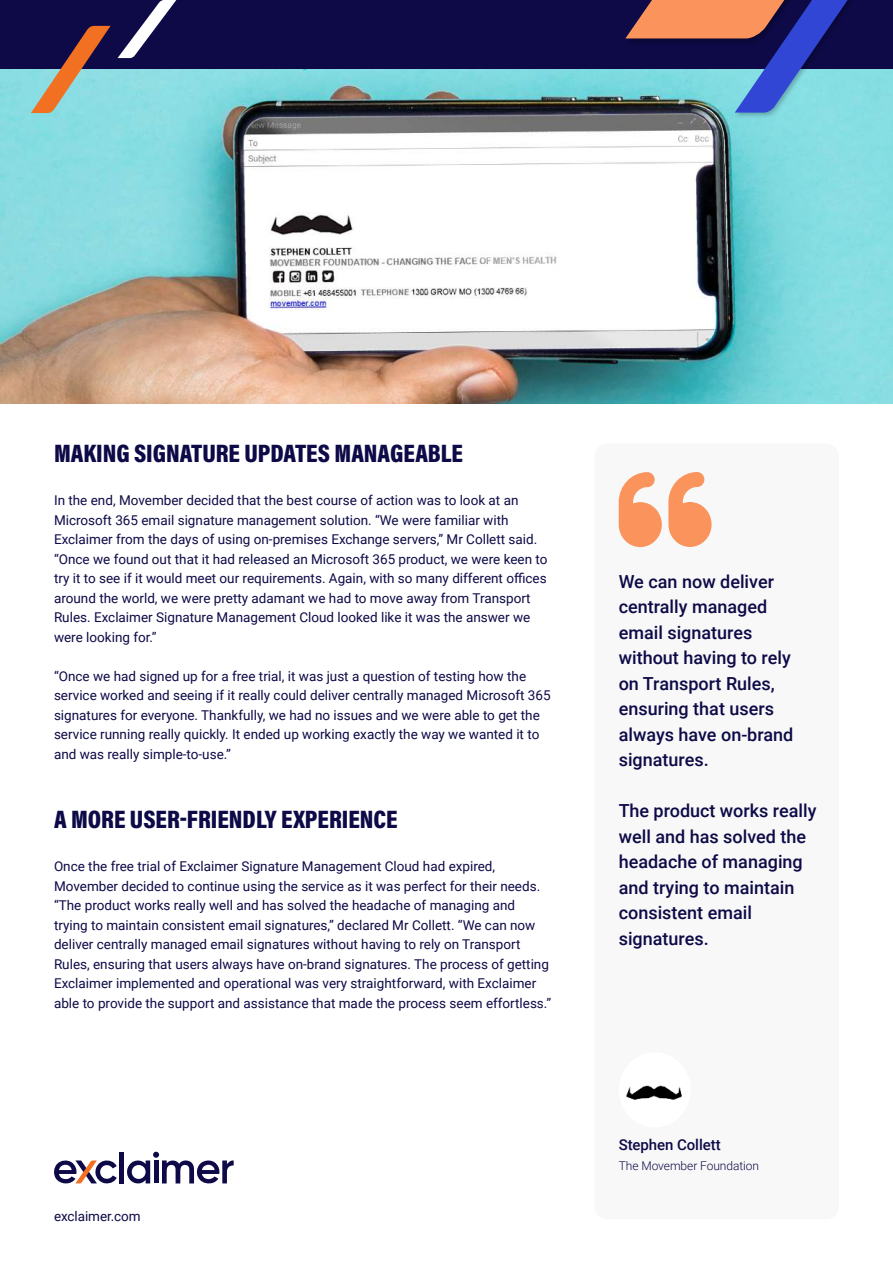
<style>
.page{position:relative;width:893px;height:1263px;background:#fff}
.page>*{position:absolute;margin:0;border:0;box-sizing:border-box;transform-origin:0 0}
.t1{font:900 25.5px "Acumin Pro Cond";color:#0d0a47}
.t2{font:500 18px/25.5px "Roboto";color:#0d0a47}
.t3{font:500 15px "Roboto";letter-spacing:-.005em;color:#0d0a47}
.t4{font:13.5px/19.5px "Roboto";color:#0d0a47}
.t5{font:300 12px "Roboto";letter-spacing:-.005em;color:#0d0a47}
</style>
<div class="page">
<div style="left:0;top:0;width:893px;height:77px;background:#0d0a47"></div>
<div style="left:594px;top:444px;width:245px;height:775px;background:#f8f8f8;border-radius:13px"></div>
<svg style="left:619px;top:472px;width:43px;height:75px"></svg>
<svg style="left:668px;top:472px;width:44px;height:75px"></svg>
<img style="left:0;top:69px;width:893px;height:334px">
<div style="left:619px;top:1052px;width:72px;height:75px;background:#fff;border-radius:50%"></div>
<svg style="left:31px;top:26px;width:80px;height:87px"></svg>
<div style="left:733px;top:0;width:145px;height:119px;background:#000;opacity:.25"></div>
<svg style="left:625px;top:0;width:268px;height:113px"></svg>
<svg style="left:118px;top:0;width:58px;height:58px"></svg>
<svg style="left:54px;top:1160px;width:63px;height:24px"></svg>
<hr style="left:120px;top:1152px;width:4px;height:31px;background:#0d0a47">
<svg style="left:127px;top:1152px;width:107px;height:32px"></svg>
<img style="left:626px;top:1085px;width:56px;height:15px">
<h1 class="t1" style="left:54px;top:439px;width:411px">MAKING SIGNATURE UPDATES MANAGEABLE</h1>
<p class="t4" style="left:54px;top:492px;width:495px">In the end, Movember decided that the best course of action was to look at an Microsoft 365 email signature management solution. “We were familiar with Exclaimer from the days of using on-premises Exchange servers,” Mr Collett said. “Once we found out that it had released an Microsoft 365 product, we were keen to try it to see if it would meet our requirements. Again, with so many different o昀케ces around the world, we were pretty adamant we had to move away from Transport Rules. Exclaimer Signature Management Cloud looked like it was the answer we were looking for.”</p>
<p class="t4" style="left:54px;top:667px;width:498px">“Once we had signed up for a free trial, it was just a question of testing how the service worked and seeing if it really could deliver centrally managed Microsoft 365 signatures for everyone. Thankfully, we had no issues and we were able to get the service running really quickly. It ended up working exactly the way we wanted it to and was really simple-to-use.”</p>
<h1 class="t1" style="left:54px;top:805px;width:345px">A MORE USER-FRIENDLY EXPERIENCE</h1>
<p class="t4" style="left:54px;top:858px;width:499px">Once the free trial of Exclaimer Signature Management Cloud had expired, Movember decided to continue using the service as it was perfect for their needs. “The product works really well and has solved the headache of managing and trying to maintain consistent email signatures,” declared Mr Collett. “We can now deliver centrally managed email signatures without having to rely on Transport Rules, ensuring that users always have on-brand signatures. The process of getting Exclaimer implemented and operational was very straightforward, with Exclaimer able to provide the support and assistance that made the process seem effortless.”</p>
<p class="t4" style="left:54px;top:1207px;width:88px">exclaimer.com</p>
<h2 class="t2" style="left:619px;top:570px;width:176px">We can now deliver centrally managed email signatures without having to rely on Transport Rules, ensuring that users always have on-brand signatures.</h2>
<h2 class="t2" style="left:619px;top:799px;width:199px">The product works really well and has solved the headache of managing and trying to maintain consistent email signatures.</h2>
<p class="t3" style="left:619px;top:1139px;width:103px">Stephen Collett</p>
<p class="t5" style="left:619px;top:1160px;width:142px">The Movember Foundation</p>
</div>
